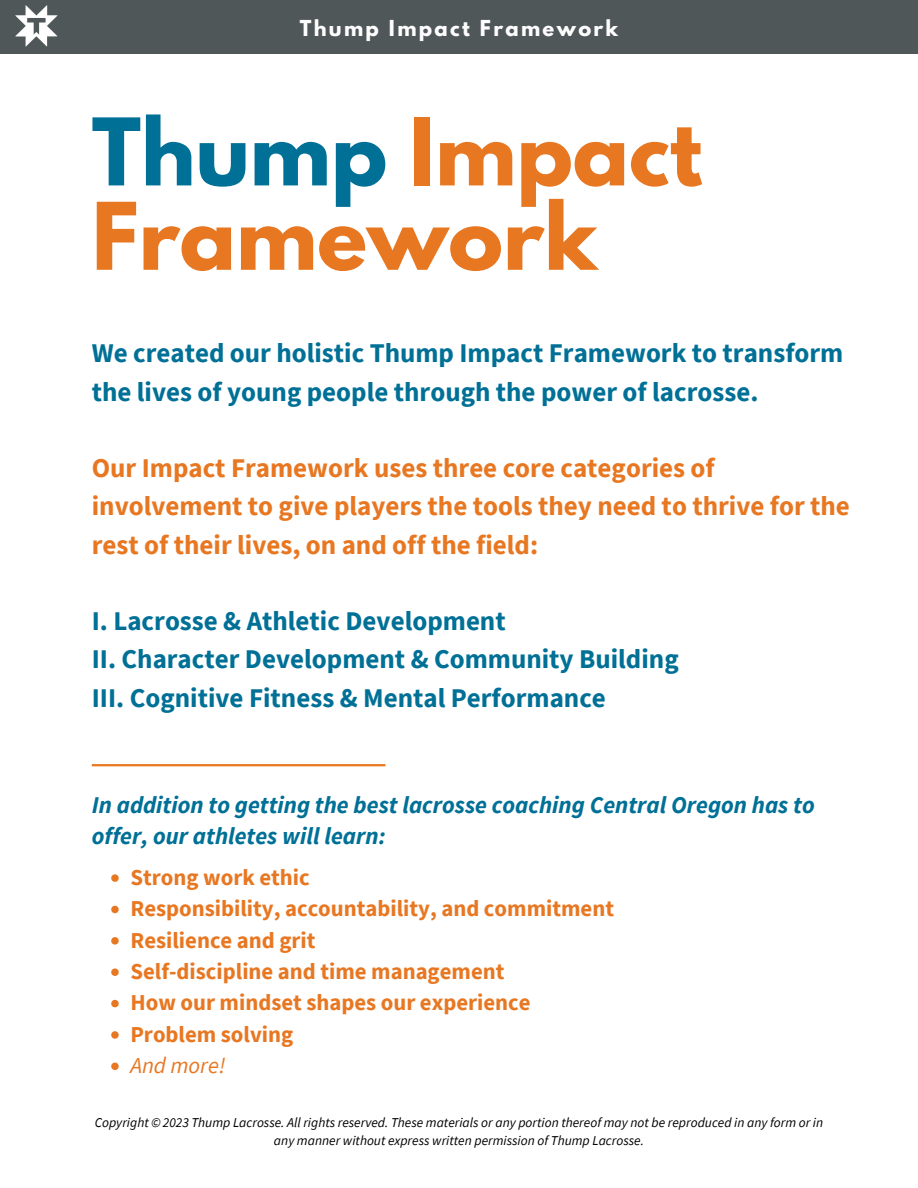
<style>
.page{position:relative;width:918px;height:1188px;background:#fff}
.page>*{position:absolute;margin:0;border:0;box-sizing:border-box;transform-origin:0 0}
.t1{font:700 82.5px/84.3px "League Spartan";color:#e87722}
.t2{font:700 27px/38.2px "Source Sans Pro";color:#007096}
.t3{font:700 27px/38.2px "Source Sans Pro";color:#e87722}
.t4{font:italic 700 24px/30.6px "Source Sans Pro";color:#007096}
.t5{font:700 22.8px "Source Sans Pro";color:#e87722}
.t6{font:italic 22.8px "Source Sans Pro";color:#e87722}
.t7{font:700 19.5px "League Spartan";letter-spacing:.12em;color:#fdfdfd}
.t8{font:italic 13.5px/18px "Source Sans Pro";color:#000;text-align:center}
.s1{color:#007096}
</style>
<div class="page">
<div style="left:0;top:0;width:918px;height:54px;background:#505759"></div>
<img style="left:15px;top:5px;width:43px;height:42px">
<svg style="left:111px;top:874px;width:8px;height:8px"></svg>
<svg style="left:111px;top:906px;width:8px;height:7px"></svg>
<svg style="left:111px;top:937px;width:8px;height:8px"></svg>
<svg style="left:111px;top:968px;width:8px;height:8px"></svg>
<svg style="left:111px;top:1000px;width:8px;height:7px"></svg>
<svg style="left:111px;top:1031px;width:8px;height:8px"></svg>
<svg style="left:111px;top:1063px;width:8px;height:7px"></svg>
<hr style="left:92px;top:764px;width:293px;height:2px;background:#e87722">
<p class="t7" style="left:300px;top:18px;width:320px">Thump Impact Framework</p>
<p class="t1" style="left:92px;top:121px;width:612px"><span class="s1">Thump</span> Impact<br>Framework</p>
<p class="t2" style="left:92px;top:334px;width:753px">We created our holistic Thump Impact Framework to transform the lives of young people through the power of lacrosse.</p>
<p class="t3" style="left:92px;top:448px;width:760px">Our Impact Framework uses three core categories of involvement to give players the tools they need to thrive for the rest of their lives, on and off the field:</p>
<p class="t2" style="left:92px;top:601px;width:415px">I. Lacrosse &amp; Athletic Development</p>
<p class="t2" style="left:92px;top:640px;width:588px">II. Character Development &amp; Community Building</p>
<p class="t2" style="left:92px;top:678px;width:516px">III. Cognitive Fitness &amp; Mental Performance</p>
<p class="t4" style="left:92px;top:789px;width:725px">In addition to getting the best lacrosse coaching Central Oregon has to offer, our athletes will learn:</p>
<p class="t5" style="left:130px;top:862px;width:181px">Strong work ethic</p>
<p class="t5" style="left:130px;top:894px;width:485px">Responsibility, accountability, and commitment</p>
<p class="t5" style="left:130px;top:925px;width:187px">Resilience and grit</p>
<p class="t5" style="left:130px;top:957px;width:376px">Self-discipline and time management</p>
<p class="t5" style="left:130px;top:988px;width:402px">How our mindset shapes our experience</p>
<p class="t5" style="left:130px;top:1019px;width:164px">Problem solving</p>
<p class="t6" style="left:130px;top:1051px;width:96px">And more!</p>
<p class="t8" style="left:95px;top:1114px;width:730px">Copyright © 2023 Thump Lacrosse. All rights reserved. These materials or any portion thereof may not be reproduced in any form or in any manner without express written permission of Thump Lacrosse.</p>
</div>
